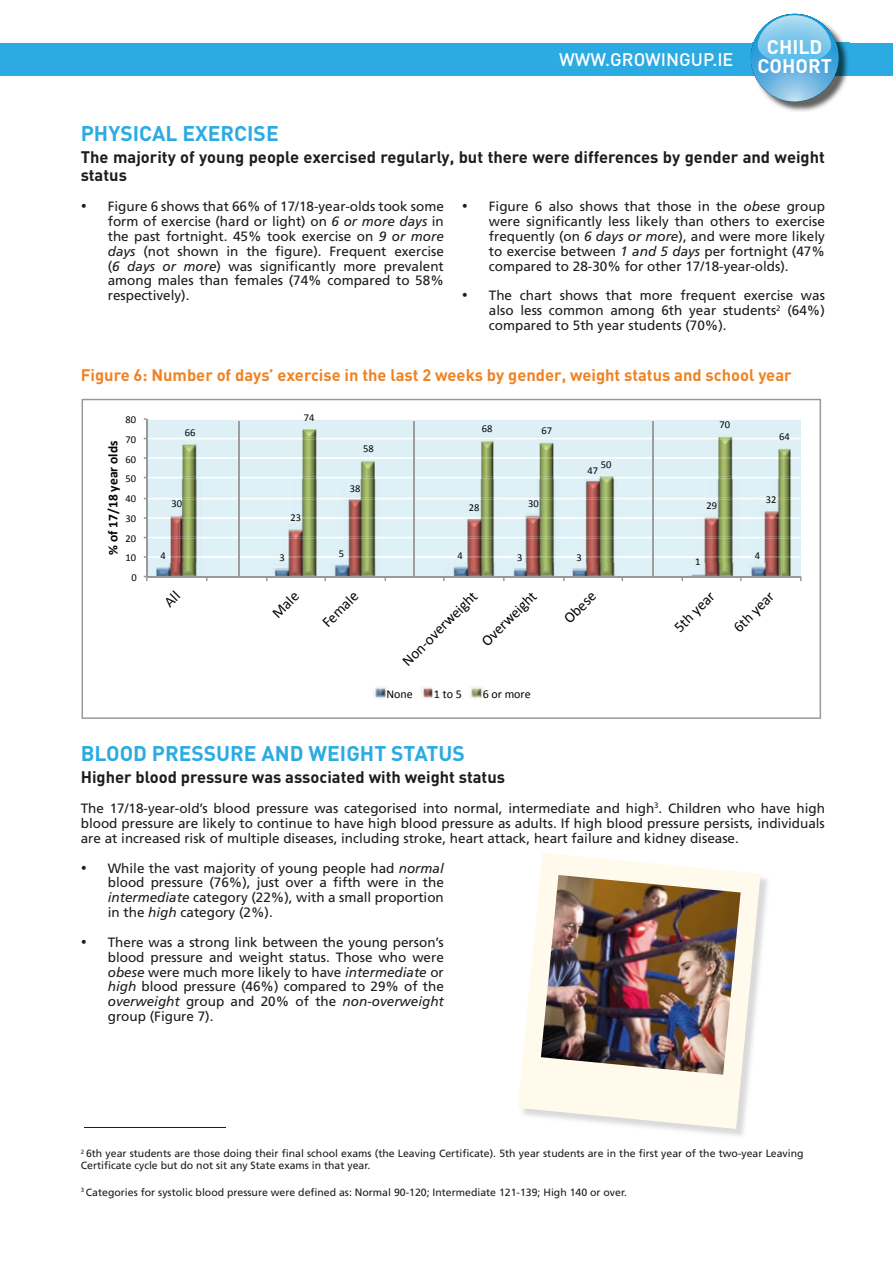
<style>
.page{position:relative;width:893px;height:1263px;background:#fff}
.page>*{position:absolute;margin:0;border:0;box-sizing:border-box;transform-origin:0 0}
.t1{font:700 21px "DIN";color:#2cabe2}
.t2{font:700 19.5px "DIN";color:#fff}
.t3{font:500 18px "DIN";color:#fff}
.t4{font:700 16.5px/18.1px "DIN";color:#1d1d1b}
.t5{font:700 16.5px "DIN";color:#f08222}
.t6{font:15px "Calibri";color:#020203}
.t7{font:13.5px/14.9px "Frutiger";color:#1d1d1b;text-align:justify}
.t8{font:700 13.5px "Calibri";color:#020203}
.t9{font:12px "Calibri";color:#020203}
.t10{font:10.5px/11.6px "Frutiger";color:#1d1d1b}
.t11{font:10.5px "Calibri";color:#020203}
.s1{font-weight:700;font-size:19.5px}
.s2{font-style:italic}
.s3{font-family:"Frutiger CE";font-style:italic}
</style>
<div class="page">
<div style="left:0;top:43px;width:893px;height:32px;background:#2cabe2"></div>
<img style="left:773px;top:34px;width:76px;height:78px">
<img style="left:838px;top:43px;width:11px;height:32px">
<svg style="left:751px;top:14px;width:87px;height:88px"></svg>
<svg style="left:82px;top:399px;width:739px;height:320px"></svg>
<svg style="left:518px;top:853px;width:243px;height:276px;fill:#fffaec"></svg>
<img style="left:541px;top:875px;width:200px;height:200px">
<hr style="left:85px;top:1127px;width:141px;height:1px;background:#1d1d1b">
<hr style="left:238px;top:421px;width:2px;height:156px;background:#9d9d9d">
<hr style="left:413px;top:421px;width:2px;height:156px;background:#9d9d9d">
<hr style="left:652px;top:421px;width:1px;height:156px;background:#9d9d9d">
<svg style="left:164px;top:590px;width:16px;height:18px"></svg>
<h2 class="t2" style="left:767px;top:34px;width:57px">CHILD</h2>
<h3 class="t3" style="left:559px;top:48px;width:274px">WWW.GROWINGUP.IE <span class="s1">COHORT</span></h3>
<h1 class="t1" style="left:81px;top:119px;width:199px">PHYSICAL EXERCISE</h1>
<p class="t4" style="left:81px;top:147px;width:746px">The majority of young people exercised regularly, but there were differences by gender and weight status</p>
<p class="t7" style="left:108px;top:199px;width:338px;text-indent:-27px">• Figure 6 shows that 66% of 17/18-year-olds took some form of exercise (hard or light) on <span class="s2">6 or more days</span> in the past fortnight. 45% took exercise on <span class="s2">9 or more days</span> (not shown in the figure). Frequent exercise (<span class="s2">6 days or more</span>) was significantly more prevalent among males than females (74% compared to 58% respectively).</p>
<p class="t7" style="left:489px;top:199px;width:338px;text-indent:-27px">• Figure 6 also shows that those in the <span class="s3">obese</span> group were significantly less likely than others to exercise frequently (on <span class="s2">6 days or more</span>), and were more likely to exercise between <span class="s2">1 and 5 days</span> per fortnight (47% compared to 28-30% for other 17/18-year-olds).</p>
<p class="t7" style="left:489px;top:288px;width:338px;text-indent:-27px">• The chart shows that more frequent exercise was also less common among 6th year students<sup>2</sup> (64%) compared to 5th year students (70%).</p>
<p class="t5" style="left:81px;top:365px;width:712px">Figure 6: Number of days’ exercise in the last 2 weeks by gender, weight status and school year</p>
<p class="t11" style="left:126px;top:413px;width:12px">80</p>
<p class="t11" style="left:126px;top:433px;width:12px">70</p>
<p class="t8" style="left:104px;top:555px;width:116px;rotate:-90deg">% of 17/18 year olds</p>
<p class="t11" style="left:126px;top:452px;width:12px">60</p>
<p class="t11" style="left:126px;top:472px;width:12px">50</p>
<p class="t11" style="left:126px;top:492px;width:12px">40</p>
<p class="t11" style="left:126px;top:512px;width:12px">30</p>
<p class="t11" style="left:126px;top:531px;width:12px">20</p>
<p class="t11" style="left:126px;top:551px;width:12px">10</p>
<p class="t11" style="left:185px;top:426px;width:12px">66</p>
<p class="t11" style="left:172px;top:497px;width:12px">30</p>
<p class="t11" style="left:304px;top:410px;width:12px">74</p>
<p class="t11" style="left:290px;top:511px;width:12px">23</p>
<p class="t11" style="left:160px;top:548px;width:7px">4</p>
<p class="t11" style="left:279px;top:550px;width:7px">3</p>
<p class="t11" style="left:363px;top:442px;width:12px">58</p>
<p class="t11" style="left:350px;top:481px;width:12px">38</p>
<p class="t11" style="left:482px;top:422px;width:12px">68</p>
<p class="t11" style="left:541px;top:424px;width:12px">67</p>
<p class="t11" style="left:469px;top:501px;width:12px">28</p>
<p class="t11" style="left:528px;top:497px;width:12px">30</p>
<p class="t11" style="left:601px;top:458px;width:12px">50</p>
<p class="t11" style="left:588px;top:464px;width:12px">47</p>
<p class="t11" style="left:339px;top:546px;width:7px">5</p>
<p class="t11" style="left:458px;top:548px;width:7px">4</p>
<p class="t11" style="left:517px;top:550px;width:7px">3</p>
<p class="t11" style="left:576px;top:550px;width:7px">3</p>
<p class="t11" style="left:720px;top:418px;width:12px">70</p>
<p class="t11" style="left:706px;top:499px;width:12px">29</p>
<p class="t11" style="left:695px;top:554px;width:7px">1</p>
<p class="t11" style="left:779px;top:430px;width:12px">64</p>
<p class="t11" style="left:766px;top:493px;width:12px">32</p>
<p class="t11" style="left:755px;top:548px;width:7px">4</p>
<p class="t11" style="left:132px;top:571px;width:7px">0</p>
<p class="t6" style="left:268px;top:609px;width:32px;rotate:-45deg">Male</p>
<p class="t6" style="left:318px;top:618px;width:46px;rotate:-45deg">Female</p>
<p class="t6" style="left:398px;top:657px;width:101px;rotate:-45deg">Non-overweight</p>
<p class="t6" style="left:477px;top:637px;width:73px;rotate:-45deg">Overweight</p>
<p class="t6" style="left:560px;top:614px;width:40px;rotate:-45deg">Obese</p>
<p class="t6" style="left:670px;top:623px;width:52px;rotate:-45deg">5th year</p>
<p class="t6" style="left:729px;top:623px;width:52px;rotate:-45deg">6th year</p>
<p class="t9" style="left:386px;top:686px;width:28px">None</p>
<p class="t9" style="left:434px;top:686px;width:29px">1 to 5</p>
<p class="t9" style="left:483px;top:686px;width:50px">6 or more</p>
<h1 class="t1" style="left:81px;top:739px;width:386px">BLOOD PRESSURE AND WEIGHT STATUS</h1>
<p class="t4" style="left:81px;top:767px;width:426px">Higher blood pressure was associated with weight status</p>
<p class="t7" style="left:81px;top:801px;width:746px">The 17/18-year-old’s blood pressure was categorised into normal, intermediate and high<sup>3</sup>. Children who have high blood pressure are likely to continue to have high blood pressure as adults. If high blood pressure persists, individuals are at increased risk of multiple diseases, including stroke, heart attack, heart failure and kidney disease.</p>
<p class="t7" style="left:108px;top:860px;width:338px;text-indent:-27px">• While the vast majority of young people had <span class="s2">normal </span>blood pressure (76%), just over a fifth were in the <span class="s2">intermediate</span> category (22%), with a small proportion in the <span class="s3">high</span> category (2%).</p>
<p class="t7" style="left:108px;top:935px;width:338px;text-indent:-27px">• There was a strong link between the young person’s blood pressure and weight status. Those who were <span class="s2">obese</span> were much more likely to have <span class="s2">intermediate</span> or <span class="s2">high</span> blood pressure (46%) compared to 29% of the <span class="s2">overweight</span> group and 20% of the <span class="s2">non-overweight </span>group (Figure 7).</p>
<p class="t10" style="left:81px;top:1148px;width:724px"><sup>2</sup> 6th year students are those doing their final school exams (the Leaving Certificate). 5th year students are in the first year of the two-year Leaving<br>Certificate cycle but do not sit any State exams in that year.</p>
<p class="t10" style="left:81px;top:1186px;width:548px"><sup>3</sup> Categories for systolic blood pressure were defined as: Normal 90-120; Intermediate 121-139; High 140 or over.</p>
</div>
